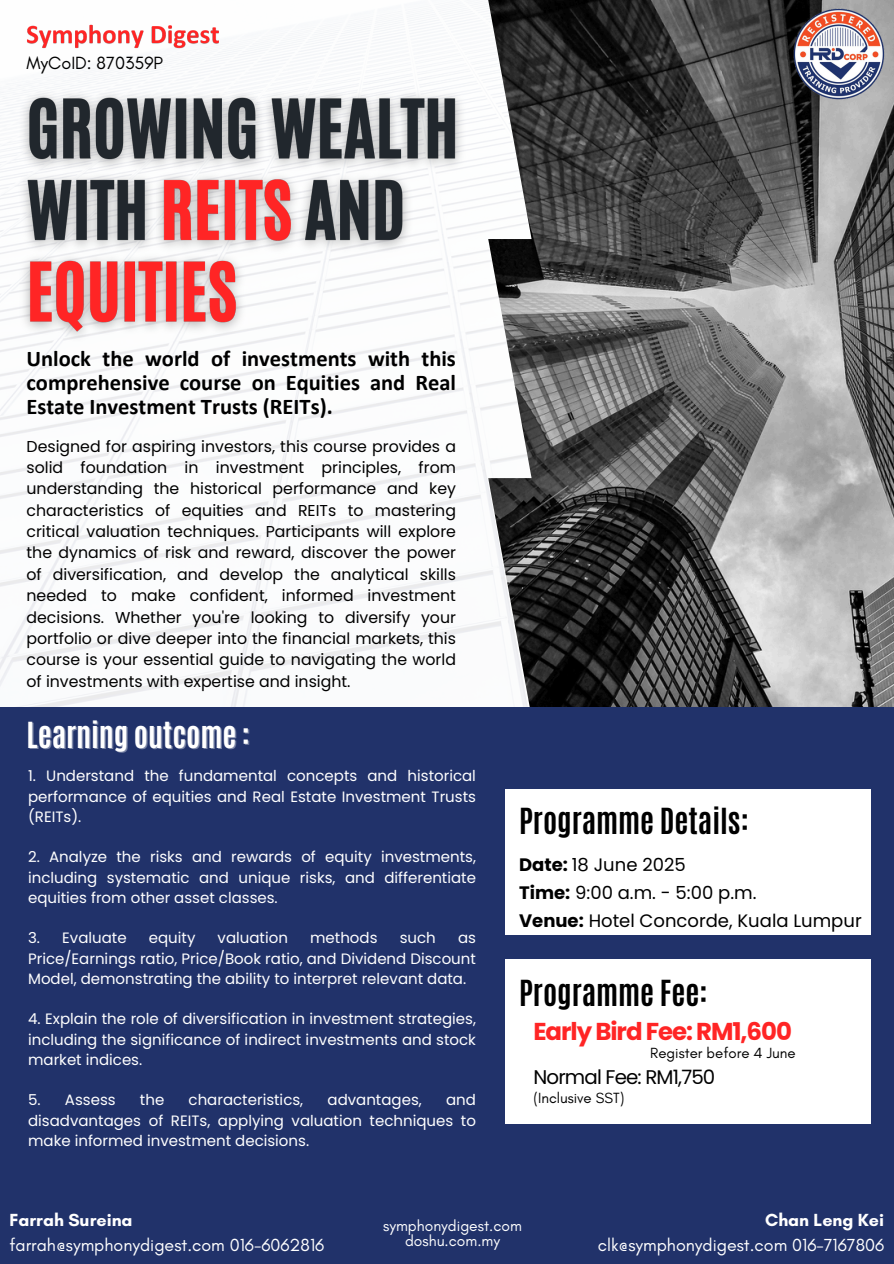
<style>
.page{position:relative;width:894px;height:1264px;background:#fff}
.page>*{position:absolute;margin:0;border:0;box-sizing:border-box;transform-origin:0 0}
.t1{font:700 30px "Antonio";color:#000}
.t2{font:700 30px "Antonio";color:#fff}
.t3{font:700 24.45px "Poppins";letter-spacing:-.04em;color:#ff2525}
.t4{font:700 22.5px/23.7px "Calibri";color:#000;text-align:justify}
.t5{font:19.8px "Poppins";letter-spacing:-.04em;color:#000}
.t6{font:18px/28.2px "Poppins";color:#000}
.t7{font:18px "Glacial Indifference";color:#000}
.t8{font:17.85px/24.8px "Glacial Indifference";color:#fff}
.t9{font:15.75px/21.3px "Poppins";color:#000;text-align:justify}
.t10{font:15.6px "Glacial Indifference";color:#fff}
.t11{font:15px/20.2px "Poppins";color:#fff;text-align:justify}
.t12{font:15px "Glacial Indifference";color:#000}
.s1{font-weight:700}
</style>
<div class="page">
<img style="left:488px;top:0;width:405px;height:707px">
<div style="left:0;top:707px;width:893px;height:556px;background:#21326a"></div>
<img style="left:790px;top:6px;width:96px;height:95px">
<div style="left:504px;top:789px;width:366px;height:146px;background:#fff"></div>
<img style="left:9px;top:80px;width:464px;height:272px">
<img style="left:26px;top:24px;width:198px;height:29px">
<div style="left:504px;top:959px;width:366px;height:164px;background:#fff"></div>
<h5 class="t7" style="left:27px;top:52px;width:138px">MyCoID: 870359P</h5>
<p class="t4" style="left:27px;top:349px;width:431px">Unlock the world of investments with this comprehensive course on Equities and Real Estate Investment Trusts (REITs).</p>
<h6 class="t9" style="left:27px;top:435px;width:431px">Designed for aspiring investors, this course provides a solid foundation in investment principles, from understanding the historical performance and key characteristics of equities and REITs to mastering critical valuation techniques. Participants will explore the dynamics of risk and reward, discover the power of diversification, and develop the analytical skills needed to make confident, informed investment decisions. Whether you're looking to diversify your portfolio or dive deeper into the financial markets, this course is your essential guide to navigating the world of investments with expertise and insight.</h6>
<p class="t2" style="left:27px;top:713px;width:225px">Learning outcome :</p>
<h2 class="t11" style="left:28px;top:765px;width:449px">1. Understand the fundamental concepts and historical performance of equities and Real Estate Investment Trusts (REITs).</h2>
<p class="t11" style="left:28px;top:846px;width:449px">2. Analyze the risks and rewards of equity investments, including systematic and unique risks, and differentiate equities from other asset classes.</p>
<p class="t11" style="left:28px;top:927px;width:100px">3. Evaluate</p>
<p class="t11" style="left:149px;top:927px;width:48px">equity</p>
<p class="t11" style="left:217px;top:927px;width:72px">valuation</p>
<p class="t11" style="left:310px;top:927px;width:69px">methods</p>
<p class="t11" style="left:399px;top:927px;width:38px">such</p>
<p class="t11" style="left:28px;top:927px;width:449px;text-indent:430px">as Price/Earnings ratio, Price/Book ratio, and Dividend Discount Model, demonstrating the ability to interpret relevant data.</p>
<p class="t11" style="left:28px;top:1008px;width:449px">4. Explain the role of diversification in investment strategies, including the significance of indirect investments and stock market indices.</p>
<p class="t11" style="left:28px;top:1089px;width:89px">5. Assess</p>
<p class="t11" style="left:140px;top:1089px;width:26px">the</p>
<p class="t11" style="left:188px;top:1089px;width:116px">characteristics,</p>
<p class="t11" style="left:327px;top:1089px;width:96px">advantages,</p>
<p class="t11" style="left:28px;top:1089px;width:449px;text-indent:418px">and disadvantages of REITs, applying valuation techniques to make informed investment decisions.</p>
<p class="t1" style="left:519px;top:799px;width:231px">Programme Details:</p>
<h2 class="t6" style="left:519px;top:850px;width:239px"><span class="s1">Date:</span> 18 June 2025<br><span class="s1">Time:</span> 9:00 a.m. - 5:00 p.m.</h2>
<h6 class="t6" style="left:519px;top:906px;width:344px"><span class="s1">Venue:</span> Hotel Concorde, Kuala Lumpur</h6>
<p class="t1" style="left:519px;top:972px;width:190px">Programme Fee:</p>
<p class="t12" style="left:650px;top:1043px;width:147px">Register before 4 June</p>
<p class="t12" style="left:533px;top:1089px;width:92px">(Inclusive SST)</p>
<h2 class="t3" style="left:533px;top:1014px;width:260px">Early Bird Fee: RM1,600</h2>
<h4 class="t5" style="left:533px;top:1063px;width:183px">Normal Fee: RM1,750</h4>
<h6 class="t8" style="left:9px;top:1207px;width:316px"><span class="s1">Farrah Sureina </span>farrah@symphonydigest.com 016-6062816</h6>
<p class="t8" style="left:597px;top:1207px;width:288px;text-align:right"><span class="s1">Chan Leng Kei </span>clk@symphonydigest.com 016-7167806</p>
<p class="t10" style="left:383px;top:1216px;width:140px">symphonydigest.com</p>
<h6 class="t10" style="left:405px;top:1230px;width:96px">doshu.com.my</h6>
</div>
